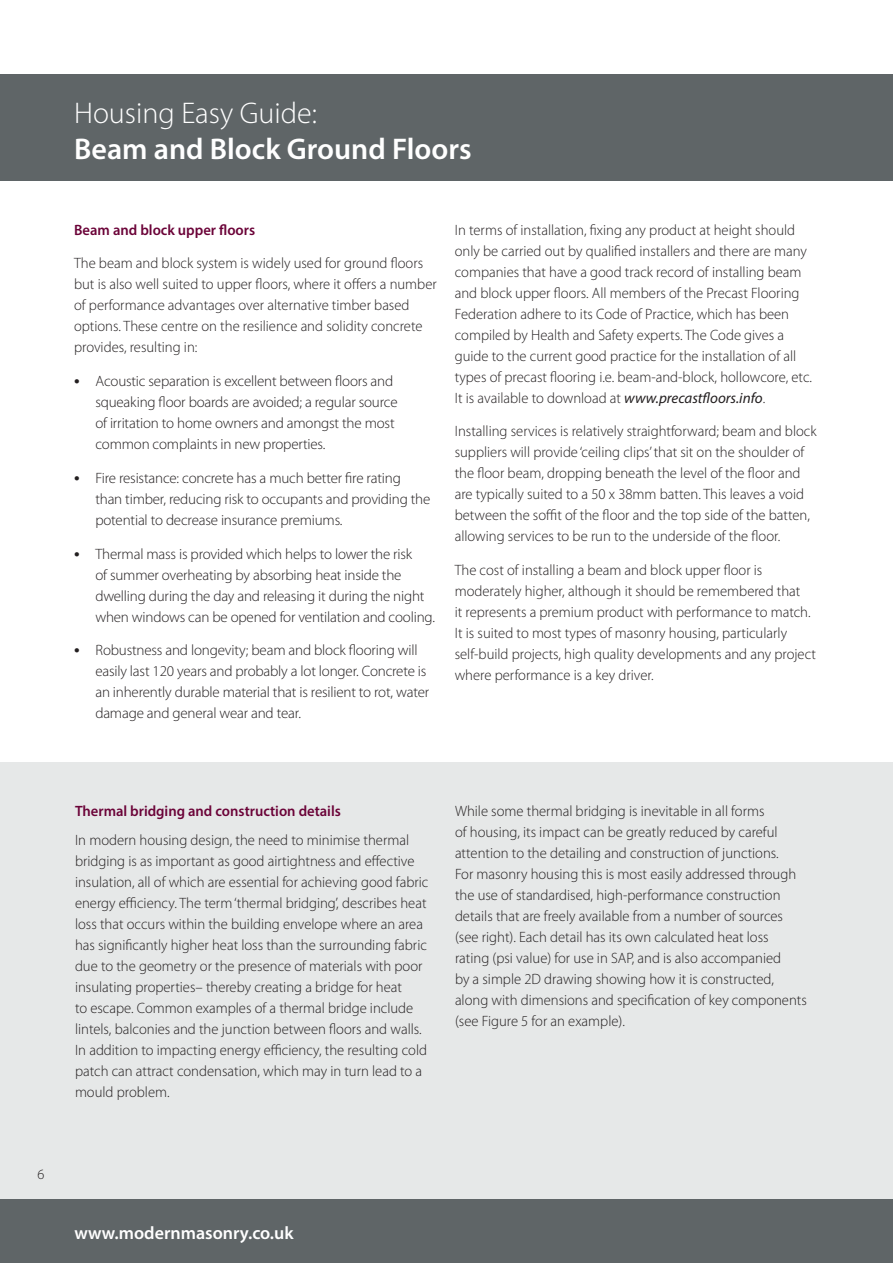
<style>
.page{position:relative;width:893px;height:1263px;background:#fff}
.page>*{position:absolute;margin:0;border:0;box-sizing:border-box;transform-origin:0 0}
.t1{font:600 30px "Myriad Pro";color:#fff}
.t2{font:300 30px "Myriad Pro";color:#fff}
.t3{font:600 18px "Myriad Pro";color:#fff}
.t4{font:300 15px/21px "Myriad Pro";color:#231f20}
.t5{font:600 15px "Myriad Pro";color:#6b0338}
.t6{font:300 14.25px "Myriad Pro";color:#231f20}
.s1{font-weight:600;font-size:18px}
.s2{font-weight:400;font-style:italic}
</style>
<div class="page">
<div style="left:0;top:762px;width:893px;height:437px;background:#e6e8e8"></div>
<div style="left:0;top:1199px;width:893px;height:64px;background:#5f6567"></div>
<div style="left:0;top:74px;width:893px;height:107px;background:#5f6567"></div>
<h1 class="t2" style="left:74px;top:96px;width:244px">Housing Easy Guide:</h1>
<h1 class="t1" style="left:74px;top:130px;width:399px">Beam and Block Ground Floors</h1>
<p class="t5" style="left:74px;top:220px;width:183px">Beam and block upper floors</p>
<p class="t4" style="left:74px;top:253px;width:364px">The beam and block system is widely used for ground floors but is also well suited to upper floors, where it offers a number of performance advantages over alternative timber based options. These centre on the resilience and solidity concrete provides, resulting in:</p>
<p class="t4" style="left:95px;top:371px;width:304px;text-indent:-21px"><span class="s1">•</span> Acoustic separation is excellent between floors and squeaking floor boards are avoided; a regular source of irritation to home owners and amongst the most common complaints in new properties.</p>
<p class="t4" style="left:95px;top:467px;width:337px;text-indent:-21px"><span class="s1">•</span> Fire resistance: concrete has a much better fire rating than timber, reducing risk to occupants and providing the potential to decrease insurance premiums.</p>
<p class="t4" style="left:95px;top:543px;width:341px;text-indent:-21px"><span class="s1">•</span> Thermal mass is provided which helps to lower the risk<br>of summer overheating by absorbing heat inside the dwelling during the day and releasing it during the night when windows can be opened for ventilation and cooling.</p>
<p class="t4" style="left:95px;top:640px;width:335px;text-indent:-21px"><span class="s1">•</span> Robustness and longevity; beam and block flooring will easily last 120 years and probably a lot longer. Concrete is an inherently durable material that is resilient to rot, water damage and general wear and tear.</p>
<p class="t4" style="left:455px;top:219px;width:359px">In terms of installation, fixing any product at height should only be carried out by qualified installers and there are many companies that have a good track record of installing beam and block upper floors. All members of the Precast Flooring Federation adhere to its Code of Practice, which has been compiled by Health and Safety experts. The Code gives a guide to the current good practice for the installation of all types of precast flooring i.e. beam-and-block, hollowcore, etc.<br>It is available to download at <span class="s2">www.precastfloors.info</span>.</p>
<p class="t4" style="left:455px;top:421px;width:363px">Installing services is relatively straightforward; beam and block suppliers will provide ‘ceiling clips’ that sit on the shoulder of the floor beam, dropping beneath the level of the floor and are typically suited to a 50 x 38mm batten. This leaves a void between the soffit of the floor and the top side of the batten, allowing services to be run to the underside of the floor.</p>
<p class="t4" style="left:455px;top:560px;width:363px">The cost of installing a beam and block upper floor is moderately higher, although it should be remembered that<br>it represents a premium product with performance to match.<br>It is suited to most types of masonry housing, particularly self-build projects, high quality developments and any project where performance is a key driver.</p>
<p class="t6" style="left:37px;top:1166px;width:8px">6</p>
<p class="t5" style="left:75px;top:801px;width:267px">Thermal bridging and construction details</p>
<p class="t4" style="left:75px;top:830px;width:355px">In modern housing design, the need to minimise thermal bridging is as important as good airtightness and effective insulation, all of which are essential for achieving good fabric energy efficiency. The term ‘thermal bridging’, describes heat loss that occurs within the building envelope where an area has significantly higher heat loss than the surrounding fabric due to the geometry or the presence of materials with poor insulating properties– thereby creating a bridge for heat<br>to escape. Common examples of a thermal bridge include lintels, balconies and the junction between floors and walls.<br>In addition to impacting energy efficiency, the resulting cold patch can attract condensation, which may in turn lead to a mould problem.</p>
<p class="t4" style="left:455px;top:800px;width:353px">While some thermal bridging is inevitable in all forms<br>of housing, its impact can be greatly reduced by careful attention to the detailing and construction of junctions.<br>For masonry housing this is most easily addressed through the use of standardised, high-performance construction details that are freely available from a number of sources (see right). Each detail has its own calculated heat loss<br>rating (psi value) for use in SAP, and is also accompanied<br>by a simple 2D drawing showing how it is constructed, along with dimensions and specification of key components (see Figure 5 for an example).</p>
<p class="t3" style="left:74px;top:1221px;width:221px">www.modernmasonry.co.uk</p>
</div>
